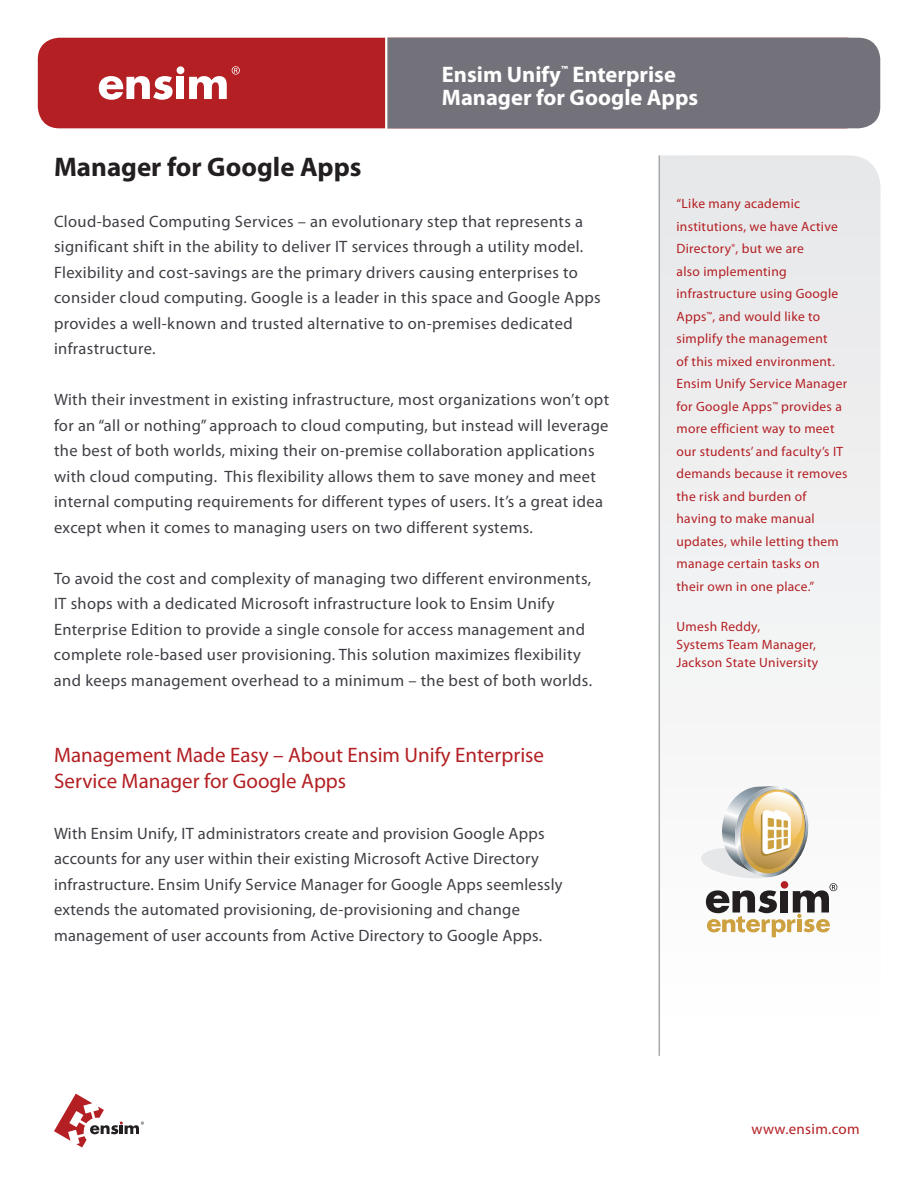
<style>
.page{position:relative;width:918px;height:1188px;background:#fff}
.page>*{position:absolute;margin:0;border:0;box-sizing:border-box;transform-origin:0 0}
.t1{font:700 27px "Myriad Pro";color:#231f20}
.t2{font:700 22.5px/22.5px "Myriad Pro";color:#fff}
.t3{font:21px/25.5px "Myriad Pro";color:#b31f23}
.t4{font:16.5px/25.5px "Myriad Pro";letter-spacing:.02em;color:#403e45}
.t5{font:15px "Myriad Pro";letter-spacing:.02em;color:#b31f23}
.t6{font:13.5px/22.5px "Myriad Pro";letter-spacing:.02em;color:#b31f23}
</style>
<div class="page">
<svg style="left:660px;top:155px;width:221px;height:783px"></svg>
<div style="left:38px;top:38px;width:829px;height:90px;background:#b31f23;border-radius:22px"></div>
<div style="left:387px;top:38px;width:493px;height:90px;background:#73727a"></div>
<svg style="left:54px;top:1094px;width:90px;height:54px"></svg>
<svg style="left:99px;top:76px;width:74px;height:24px"></svg>
<div style="left:176px;top:77px;width:8px;height:22px;background:#fff"></div>
<div style="left:177px;top:66px;width:7px;height:8px;background:#fff;border-radius:50%"></div>
<svg style="left:189px;top:66px;width:51px;height:33px"></svg>
<hr style="left:385px;top:30px;width:2px;height:104px;background:#fff">
<hr style="left:659px;top:155px;width:1px;height:901px;background:#a8a9ad">
<svg style="left:701px;top:786px;width:136px;height:151px"></svg>
<h2 class="t2" style="left:442px;top:63px;width:258px">Ensim Unify<sup>™</sup> Enterprise<br>Manager for Google Apps</h2>
<h1 class="t1" style="left:54px;top:149px;width:309px">Manager for Google Apps</h1>
<p class="t4" style="left:54px;top:208px;width:548px">Cloud-based Computing Services – an evolutionary step that represents a significant shift in the ability to deliver IT services through a utility model.<br>Flexibility and cost-savings are the primary drivers causing enterprises to consider cloud computing. Google is a leader in this space and Google Apps provides a well-known and trusted alternative to on-premises dedicated infrastructure.</p>
<p class="t4" style="left:54px;top:387px;width:557px">With their investment in existing infrastructure, most organizations won’t opt for an “all or nothing” approach to cloud computing, but instead will leverage the best of both worlds, mixing their on-premise collaboration applications with cloud computing. This flexibility allows them to save money and meet internal computing requirements for different types of users. It’s a great idea except when it comes to managing users on two different systems.</p>
<p class="t4" style="left:54px;top:565px;width:540px">To avoid the cost and complexity of managing two different environments, IT shops with a dedicated Microsoft infrastructure look to Ensim Unify Enterprise Edition to provide a single console for access management and complete role-based user provisioning. This solution maximizes flexibility and keeps management overhead to a minimum – the best of both worlds.</p>
<p class="t3" style="left:54px;top:742px;width:492px">Management Made Easy – About Ensim Unify Enterprise<br>Service Manager for Google Apps</p>
<p class="t4" style="left:54px;top:820px;width:510px">With Ensim Unify, IT administrators create and provision Google Apps accounts for any user within their existing Microsoft Active Directory infrastructure. Ensim Unify Service Manager for Google Apps seemlessly extends the automated provisioning, de-provisioning and change management of user accounts from Active Directory to Google Apps.</p>
<p class="t6" style="left:677px;top:192px;width:172px">“Like many academic institutions, we have Active<br>Directory<sup>®</sup>, but we are<br>also implementing infrastructure using Google<br>Apps<sup>™</sup>, and would like to simplify the management<br>of this mixed environment.<br>Ensim Unify Service Manager for Google Apps<sup>™</sup> provides a more efficient way to meet our students’ and faculty’s IT demands because it removes the risk and burden of having to make manual updates, while letting them manage certain tasks on their own in one place.”</p>
<p class="t6" style="left:677px;top:617px;width:143px;line-height:18px">Umesh Reddy,<br>Systems Team Manager,<br>Jackson State University</p>
<p class="t5" style="left:752px;top:1120px;width:110px">www.ensim.com</p>
</div>
